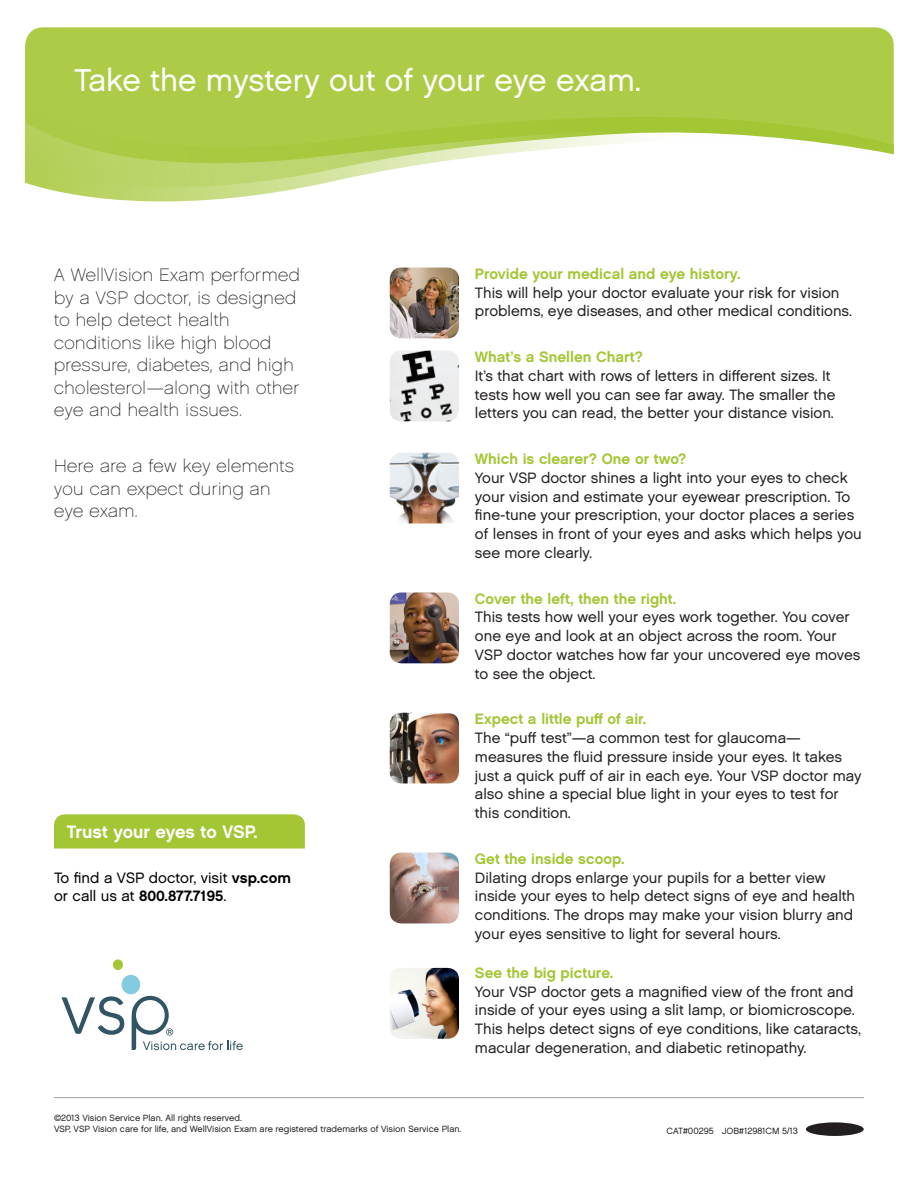
<style>
.page{position:relative;width:918px;height:1188px;background:#fff}
.page>*{position:absolute;margin:0;border:0;box-sizing:border-box;transform-origin:0 0}
.t1{font:31.5px "Chalet London Nineteen Sixty";color:#fff}
.body_copy{font:18px/22.5px "Chalet Paris Nineteen Sixty";letter-spacing:.025em;color:#231f20}
.body_copy-2{font:18px "Chalet New York Nineteen Sixty";color:#fff}
.Body_text_8_to_10_pt{font:15px/18.8px "Chalet London Nineteen Sixty";color:#231f20}
.Body_Text_-_bold{font:15px/18.8px "Chalet London Nineteen Sixty";color:#231f20}
.body_copy-3{font:15px/18.8px "Chalet London Nineteen Sixty";color:#000}
.t2{font:9px "Chalet London Nineteen Sixty";color:#231f20}
.s1{font-family:"Chalet New York Nineteen Sixty"}
.s2{font-family:"Chalet New York Nineteen Sixty";color:#a3c635}
</style>
<div class="page">
<hr style="left:54px;top:1097px;width:810px;height:1px;background:#a0a1a5">
<div style="left:806px;top:1122px;width:58px;height:14px;background:#231f20;border-radius:50%"></div>
<div style="left:25px;top:27px;width:869px;height:77px;background:#accb46"></div>
<svg style="left:56px;top:191px;width:227px;height:11px"></svg>
<svg style="left:25px;top:104px;width:869px;height:87px"></svg>
<img style="left:390px;top:268px;width:69px;height:70px">
<img style="left:390px;top:351px;width:69px;height:70px">
<img style="left:390px;top:453px;width:69px;height:71px">
<img style="left:390px;top:592px;width:69px;height:71px">
<img style="left:390px;top:713px;width:69px;height:70px">
<img style="left:390px;top:853px;width:69px;height:70px">
<img style="left:390px;top:968px;width:69px;height:71px">
<div style="left:113px;top:959px;width:10px;height:11px;background:#a3c635;border-radius:5px"></div>
<svg style="left:62px;top:974px;width:181px;height:76px"></svg>
<div style="left:54px;top:814px;width:251px;height:35px;background:#a3c635"></div>
<p class="t1" style="left:74px;top:61px;width:569px">Take the mystery out of your eye exam.</p>
<p class="body_copy" style="left:54px;top:264px;width:247px">A WellVision Exam performed by a VSP doctor, is designed to help detect health conditions like high blood pressure, diabetes, and high cholesterol—along with other eye and health issues.</p>
<p class="body_copy" style="left:54px;top:455px;width:242px">Here are a few key elements you can expect during an eye exam.</p>
<p class="body_copy-2" style="left:67px;top:820px;width:192px">Trust your eyes to VSP.</p>
<p class="body_copy-3" style="left:54px;top:868px;width:239px">To find a VSP doctor, visit <span class="s1">vsp.com </span>or call us at <span class="s1">800.877.7195</span>.</p>
<p class="Body_text_8_to_10_pt" style="left:475px;top:264px;width:379px"><span class="s2">Provide your medical and eye history.<br></span>This will help your doctor evaluate your risk for vision problems, eye diseases, and other medical conditions.</p>
<p class="Body_text_8_to_10_pt" style="left:475px;top:347px;width:362px"><span class="s2">What’s a Snellen Chart?<br></span>It’s that chart with rows of letters in different sizes. It tests how well you can see far away. The smaller the letters you can read, the better your distance vision.</p>
<p class="Body_text_8_to_10_pt" style="left:475px;top:449px;width:388px"><span class="s2">Which is clearer? One or two?<br></span>Your VSP doctor shines a light into your eyes to check your vision and estimate your eyewear prescription. To fine-tune your prescription, your doctor places a series of lenses in front of your eyes and asks which helps you see more clearly.</p>
<p class="Body_text_8_to_10_pt" style="left:475px;top:589px;width:387px"><span class="s2">Cover the left, then the right.<br></span>This tests how well your eyes work together. You cover one eye and look at an object across the room. Your VSP doctor watches how far your uncovered eye moves to see the object.</p>
<p class="Body_text_8_to_10_pt" style="left:475px;top:710px;width:388px"><span class="s2">Expect a little puff of air.<br></span>The “puff test”—a common test for glaucoma— measures the fluid pressure inside your eyes. It takes just a quick puff of air in each eye. Your VSP doctor may also shine a special blue light in your eyes to test for this condition.</p>
<p class="Body_text_8_to_10_pt" style="left:475px;top:849px;width:382px"><span class="s2">Get the inside scoop.<br></span>Dilating drops enlarge your pupils for a better view inside your eyes to help detect signs of eye and health conditions. The drops may make your vision blurry and your eyes sensitive to light for several hours.</p>
<p class="Body_Text_-_bold" style="left:475px;top:963px;width:388px"><span class="s2">See the big picture.<br></span>Your VSP doctor gets a magnified view of the front and inside of your eyes using a slit lamp, or biomicroscope.<br>This helps detect signs of eye conditions, like cataracts, macular degeneration, and diabetic retinopathy.</p>
<p class="t2" style="left:54px;top:1112px;width:189px">©2013 Vision Service Plan. All rights reserved.</p>
<p class="t2" style="left:54px;top:1123px;width:409px">VSP, VSP Vision care for life, and WellVision Exam are registered trademarks of Vision Service Plan.</p>
<p class="t2" style="left:667px;top:1125px;width:133px">CAT#00295 JOB#12981CM 5/13</p>
</div>
